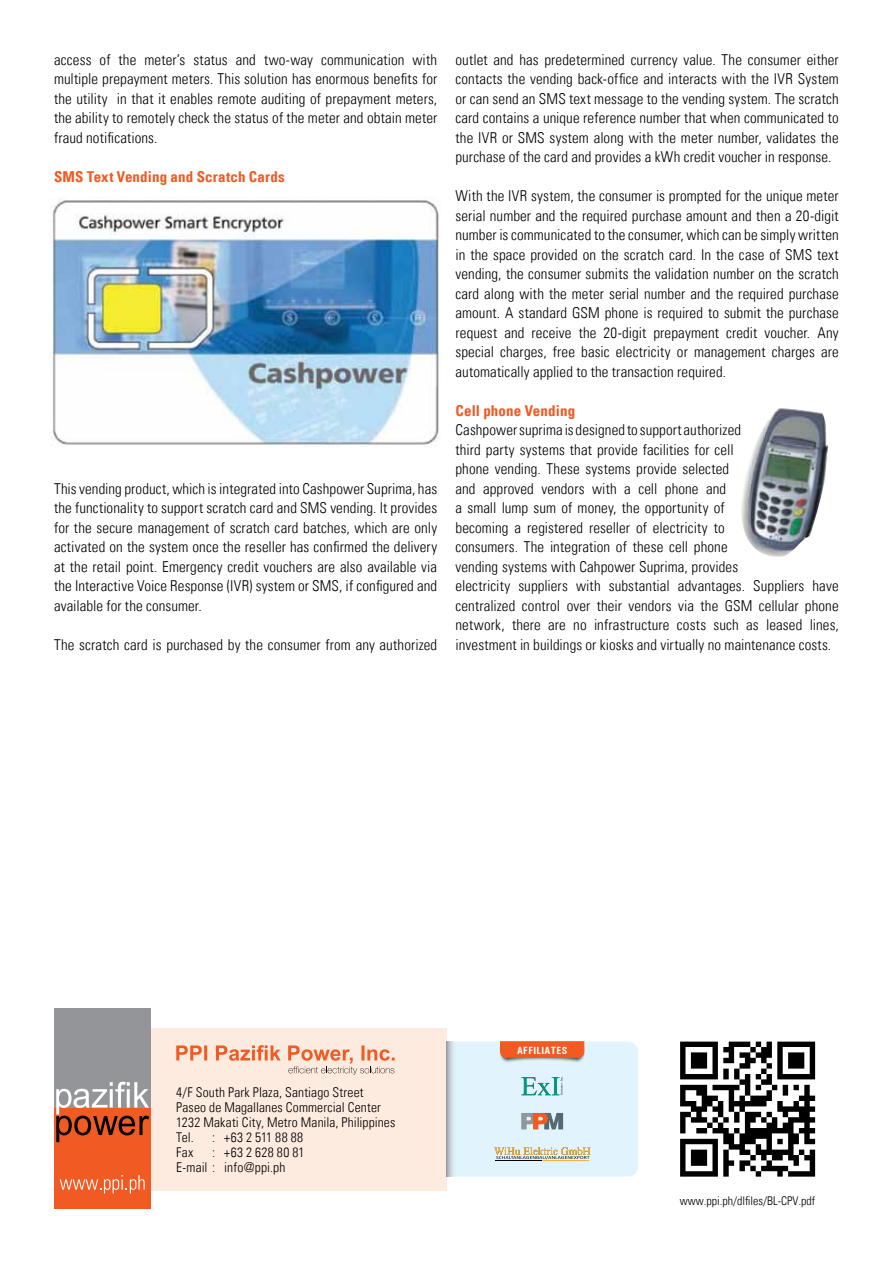
<style>
.page{position:relative;width:893px;height:1263px;background:#fff}
.page>*{position:absolute;margin:0;border:0;box-sizing:border-box;transform-origin:0 0}
.t1{font:300 condensed 15px/19.5px "Univers";letter-spacing:.005em;color:#000;text-align:justify}
.t2{font:700 condensed 15px "Univers";letter-spacing:.01em;color:#f15a22}
.t3{font:300 condensed 13.5px/15px "Univers";letter-spacing:.015em;color:#000}
.t4{font:300 condensed 12px "Univers";color:#000}
.t5{font:700 condensed 10.5px "Univers";letter-spacing:.04em;color:#fff}
</style>
<div class="page">
<img style="left:50px;top:197px;width:391px;height:250px">
<img style="left:741px;top:408px;width:87px;height:149px">
<svg style="left:680px;top:1041px;width:135px;height:135px"></svg>
<div style="left:418px;top:1041px;width:220px;height:135px;background:#e1f4fd;border-radius:11px"></div>
<div style="left:88px;top:1028px;width:358px;height:162px;background:#feebdf"></div>
<svg style="left:494px;top:1147px;width:96px;height:12px"></svg>
<hr style="left:495px;top:1160px;width:94px;height:1px;background:#000">
<hr style="left:542px;top:1160px;width:47px;height:1px;background:#fbb040">
<svg style="left:521px;top:1076px;width:42px;height:19px"></svg>
<svg style="left:521px;top:1113px;width:42px;height:16px"></svg>
<div style="left:54px;top:1009px;width:96px;height:100px;background:#939598"></div>
<div style="left:54px;top:1109px;width:96px;height:100px;background:#f15a22"></div>
<svg style="left:56px;top:1082px;width:93px;height:60px"></svg>
<svg style="left:60px;top:1175px;width:85px;height:18px"></svg>
<div style="left:499px;top:1042px;width:86px;height:21px;background:#000;opacity:.75"></div>
<svg style="left:500px;top:1041px;width:84px;height:17px"></svg>
<svg style="left:446px;top:1041px;width:14px;height:135px"></svg>
<svg style="left:176px;top:1045px;width:219px;height:30px"></svg>
<p class="t1" style="left:54px;top:50px;width:385px">access of the meter’s status and two-way communication with multiple prepayment meters. This solution has enormous benefits for the utility in that it enables remote auditing of prepayment meters, the ability to remotely check the status of the meter and obtain meter fraud notifications.</p>
<p class="t2" style="left:54px;top:167px;width:232px">SMS Text Vending and Scratch Cards</p>
<p class="t1" style="left:54px;top:479px;width:385px">This vending product, which is integrated into Cashpower Suprima, has the functionality to support scratch card and SMS vending. It provides for the secure management of scratch card batches, which are only activated on the system once the reseller has confirmed the delivery at the retail point. Emergency credit vouchers are also available via the Interactive Voice Response (IVR) system or SMS, if configured and available for the consumer.</p>
<p class="t1" style="left:54px;top:635px;width:385px">The scratch card is purchased by the consumer from any authorized</p>
<p class="t1" style="left:455px;top:50px;width:385px">outlet and has predetermined currency value. The consumer either contacts the vending back-office and interacts with the IVR System or can send an SMS text message to the vending system. The scratch card contains a unique reference number that when communicated to the IVR or SMS system along with the meter number, validates the purchase of the card and provides a kWh credit voucher in response.</p>
<p class="t1" style="left:455px;top:186px;width:385px">With the IVR system, the consumer is prompted for the unique meter serial number and the required purchase amount and then a 20-digit number is communicated to the consumer, which can be simply written in the space provided on the scratch card. In the case of SMS text vending, the consumer submits the validation number on the scratch card along with the meter serial number and the required purchase amount. A standard GSM phone is required to submit the purchase request and receive the 20-digit prepayment credit voucher. Any special charges, free basic electricity or management charges are automatically applied to the transaction required.</p>
<p class="t2" style="left:455px;top:401px;width:121px">Cell phone Vending</p>
<p class="t1" style="left:455px;top:420px;width:385px;text-align:left">Cashpower suprima is designed to support authorized<br>third party systems that provide facilities for cell<br>phone vending. These systems provide selected<br>and approved vendors with a cell phone and<br>a small lump sum of money, the opportunity of<br>becoming a registered reseller of electricity to<br>consumers. The integration of these cell phone<br>vending systems with Cahpower Suprima, provides<br>electricity suppliers with substantial advantages. Suppliers have centralized control over their vendors via the GSM cellular phone network, there are no infrastructure costs such as leased lines, investment in buildings or kiosks and virtually no maintenance costs.</p>
<p class="t3" style="left:176px;top:1085px;width:221px">4/F South Park Plaza, Santiago Street<br>Paseo de Magallanes Commercial Center<br>1232 Makati City, Metro Manila, Philippines<br>Tel.</p>
<p class="t3" style="left:212px;top:1130px;width:92px">: +63 2 511 88 88</p>
<p class="t3" style="left:176px;top:1145px;width:19px">Fax</p>
<p class="t3" style="left:176px;top:1145px;width:130px;text-indent:36px">: +63 2 628 80 81<br>E-mail : info@ppi.ph</p>
<p class="t5" style="left:517px;top:1044px;width:52px">AFFILIATES</p>
<p class="t4" style="left:680px;top:1193px;width:137px">www.ppi.ph/dlfiles/BL-CPV.pdf</p>
</div>
